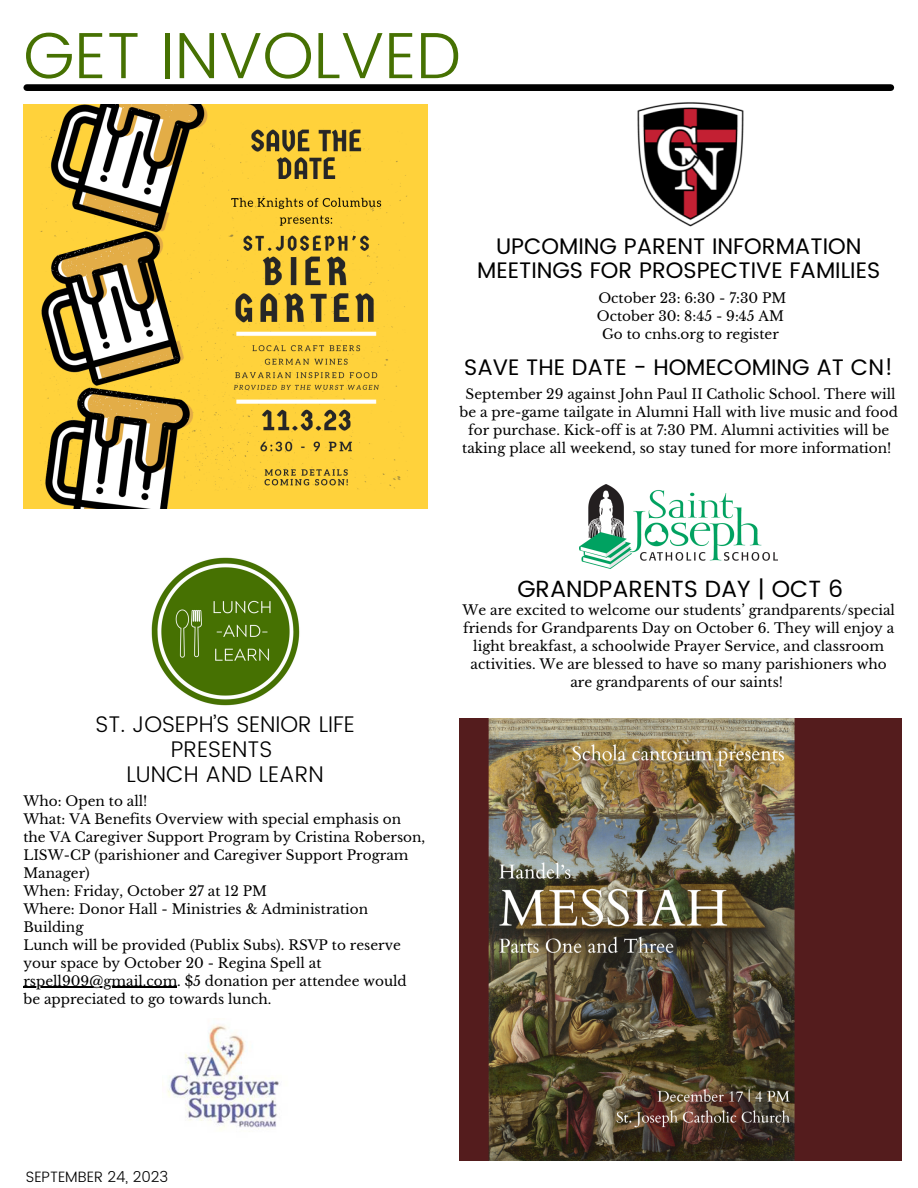
<style>
.page{position:relative;width:918px;height:1188px;background:#fff}
.page>*{position:absolute;margin:0;border:0;box-sizing:border-box;transform-origin:0 0}
.t1{font:300 65.4px "Poppins";color:#467102}
.t2{font:23.4px "Poppins";color:#000}
.t3{font:300 22.65px/24.8px "Poppins";color:#000;text-align:center}
.t4{font:22.5px/23.7px "Poppins";color:#000;text-align:center}
.t5{font:300 15px "Poppins";color:#000}
.t6{font:13.65px/18px "Libre Baskerville";color:#000}
</style>
<div class="page">
<div style="left:27px;top:84px;width:864px;height:7px;background:#000"></div>
<img style="left:580px;top:485px;width:198px;height:84px">
<img style="left:637px;top:102px;width:107px;height:125px">
<img style="left:23px;top:104px;width:404px;height:404px">
<img style="left:459px;top:718px;width:442px;height:442px">
<img style="left:151px;top:557px;width:149px;height:149px">
<img style="left:162px;top:1025px;width:117px;height:105px">
<hr style="left:23px;top:987px;width:154px;height:1px;background:#000">
<p class="t1" style="left:23px;top:17px;width:439px">GET INVOLVED</p>
<p class="t4" style="left:477px;top:234px;width:405px">UPCOMING PARENT INFORMATION<br>MEETINGS FOR PROSPECTIVE FAMILIES</p>
<p class="t6" style="left:598px;top:289px;width:190px">October 23: 6:30 - 7:30 PM</p>
<p class="t6" style="left:597px;top:307px;width:189px">October 30: 8:45 - 9:45 AM</p>
<p class="t6" style="left:602px;top:325px;width:178px">Go to cnhs.org to register</p>
<p class="t4" style="left:464px;top:355px;width:431px">SAVE THE DATE - HOMECOMING AT CN!</p>
<p class="t6" style="left:459px;top:386px;width:440px;text-align:center">September 29 against John Paul II Catholic School. There will be a pre-game tailgate in Alumni Hall with live music and food for purchase. Kick-off is at 7:30 PM. Alumni activities will be taking place all weekend, so stay tuned for more information!</p>
<p class="t2" style="left:517px;top:575px;width:327px">GRANDPARENTS DAY | OCT 6</p>
<p class="t3" style="left:95px;top:712px;width:261px">ST. JOSEPH’S SENIOR LIFE<br>PRESENTS</p>
<p class="t3" style="left:127px;top:761px;width:199px">LUNCH AND LEARN</p>
<p class="t6" style="left:23px;top:792px;width:126px">Who: Open to all!</p>
<p class="t6" style="left:23px;top:810px;width:403px">What: VA Benefits Overview with special emphasis on the VA Caregiver Support Program by Cristina Roberson, LISW-CP (parishioner and Caregiver Support Program Manager)</p>
<p class="t6" style="left:23px;top:882px;width:245px">When: Friday, October 27 at 12 PM</p>
<p class="t6" style="left:23px;top:900px;width:346px">Where: Donor Hall - Ministries &amp; Administration<br>Building</p>
<p class="t6" style="left:23px;top:936px;width:385px">Lunch will be provided (Publix Subs). RSVP to reserve your space by October 20 - Regina Spell at rspell909@gmail.com. $5 donation per attendee would be appreciated to go towards lunch.</p>
<p class="t6" style="left:462px;top:601px;width:434px;text-align:center">We are excited to welcome our students’ grandparents/special friends for Grandparents Day on October 6. They will enjoy a light breakfast, a schoolwide Prayer Service, and classroom activities. We are blessed to have so many parishioners who are grandparents of our saints!</p>
<p class="t5" style="left:26px;top:1168px;width:144px">SEPTEMBER 24, 2023</p>
</div>
